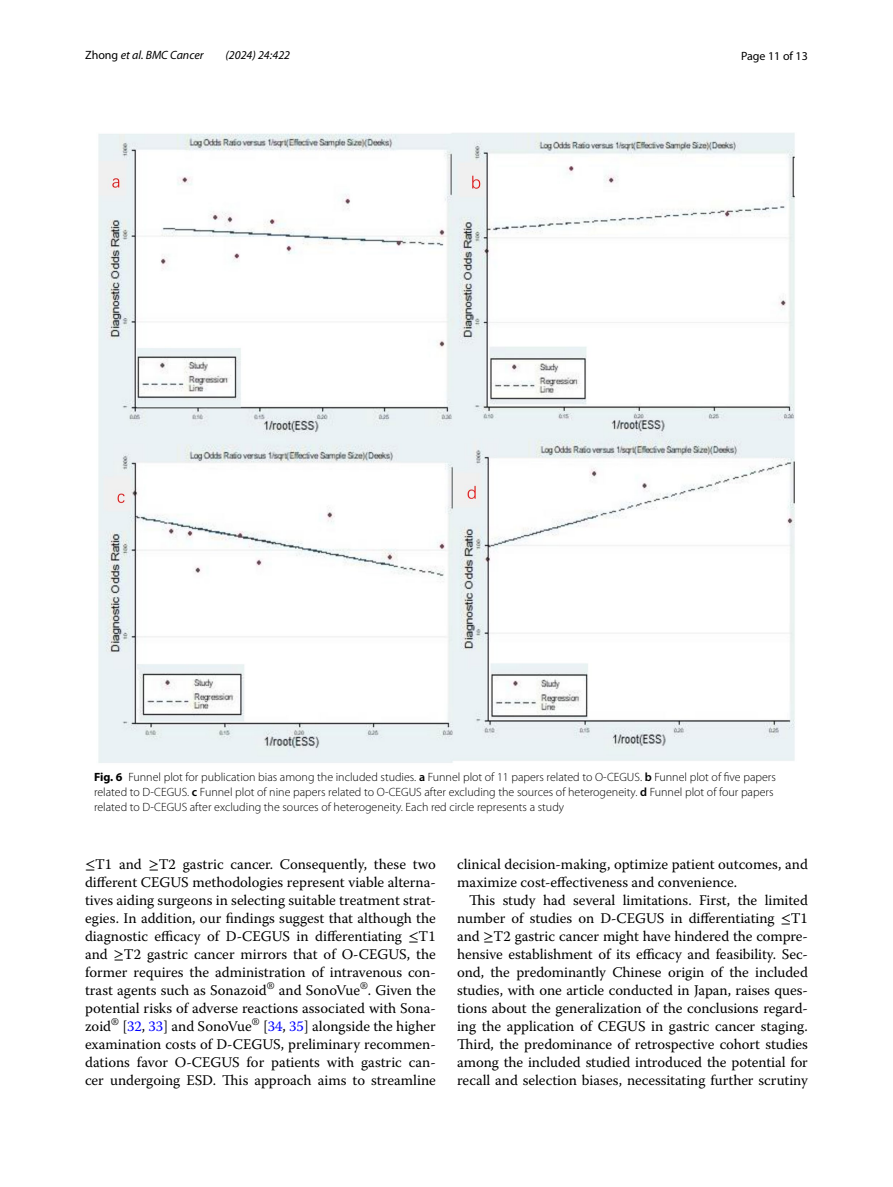
<style>
.page{position:relative;width:893px;height:1187px;background:#fff}
.page>*{position:absolute;margin:0;border:0;box-sizing:border-box;transform-origin:0 0}
.t1{font:14.7px/18px "Warnock Pro";color:#000;text-align:justify}
.t2{font:300 12px/15px "Myriad Pro";color:#000}
.t3{font:italic 12px "Myriad Pro";color:#000}
.t4{font:12px "Myriad Pro";color:#000}
.s1{font-style:normal}
.s2{font-weight:700}
.s3{font-weight:600}
.s4{font-family:"STIX"}
.s5{color:#00f}
</style>
<div class="page">
<img style="left:98px;top:133px;width:697px;height:630px">
<p class="t3" style="left:85px;top:48px;width:120px"><span class="s1">Zhong</span> et al. BMC Cancer</p>
<p class="t3" style="left:225px;top:48px;width:66px">(2024) 24:422</p>
<p class="t4" style="left:741px;top:48px;width:68px">Page 11 of 13</p>
<p class="t2" style="left:94px;top:769px;width:683px"><span class="s2">Fig. 6</span> Funnel plot for publication bias among the included studies. <span class="s3">a</span> Funnel plot of 11 papers related to O-CEGUS. <span class="s3">b</span> Funnel plot of five papers related to D-CEGUS. <span class="s3">c</span> Funnel plot of nine papers related to O-CEGUS after excluding the sources of heterogeneity. <span class="s3">d</span> Funnel plot of four papers related to D-CEGUS after excluding the sources of heterogeneity. Each red circle represents a study</p>
<p class="t1" style="left:85px;top:855px;width:352px"><span class="s4">≤</span>T1 and <span class="s4">≥</span>T2 gastric cancer. Consequently, these two different CEGUS methodologies represent viable alterna&shy;tives aiding surgeons in selecting suitable treatment strat&shy;egies. In addition, our findings suggest that although the diagnostic efficacy of D-CEGUS in differentiating <span class="s4">≤</span>T1 and <span class="s4">≥</span>T2 gastric cancer mirrors that of O-CEGUS, the former requires the administration of intravenous con&shy;trast agents such as Sonazoid<sup>®</sup> and SonoVue<sup>®</sup>. Given the potential risks of adverse reactions associated with Sona&shy;zoid<sup>®</sup> [<span class="s5">32</span>, <span class="s5">33</span>] and SonoVue<sup>®</sup> [<span class="s5">34</span>, <span class="s5">35</span>] alongside the higher examination costs of D-CEGUS, preliminary recommen&shy;dations favor O-CEGUS for patients with gastric can&shy;cer undergoing ESD. This approach aims to streamline</p>
<p class="t1" style="left:457px;top:854px;width:352px">clinical decision-making, optimize patient outcomes, and maximize cost-effectiveness and convenience.</p>
<p class="t1" style="left:457px;top:890px;width:352px;text-indent:12px">This study had several limitations. First, the limited number of studies on D-CEGUS in differentiating <span class="s4">≤</span>T1 and <span class="s4">≥</span>T2 gastric cancer might have hindered the compre&shy;hensive establishment of its efficacy and feasibility. Sec&shy;ond, the predominantly Chinese origin of the included studies, with one article conducted in Japan, raises ques&shy;tions about the generalization of the conclusions regard&shy;ing the application of CEGUS in gastric cancer staging.<br>Third, the predominance of retrospective cohort studies among the included studied introduced the potential for recall and selection biases, necessitating further scrutiny</p>
</div>
